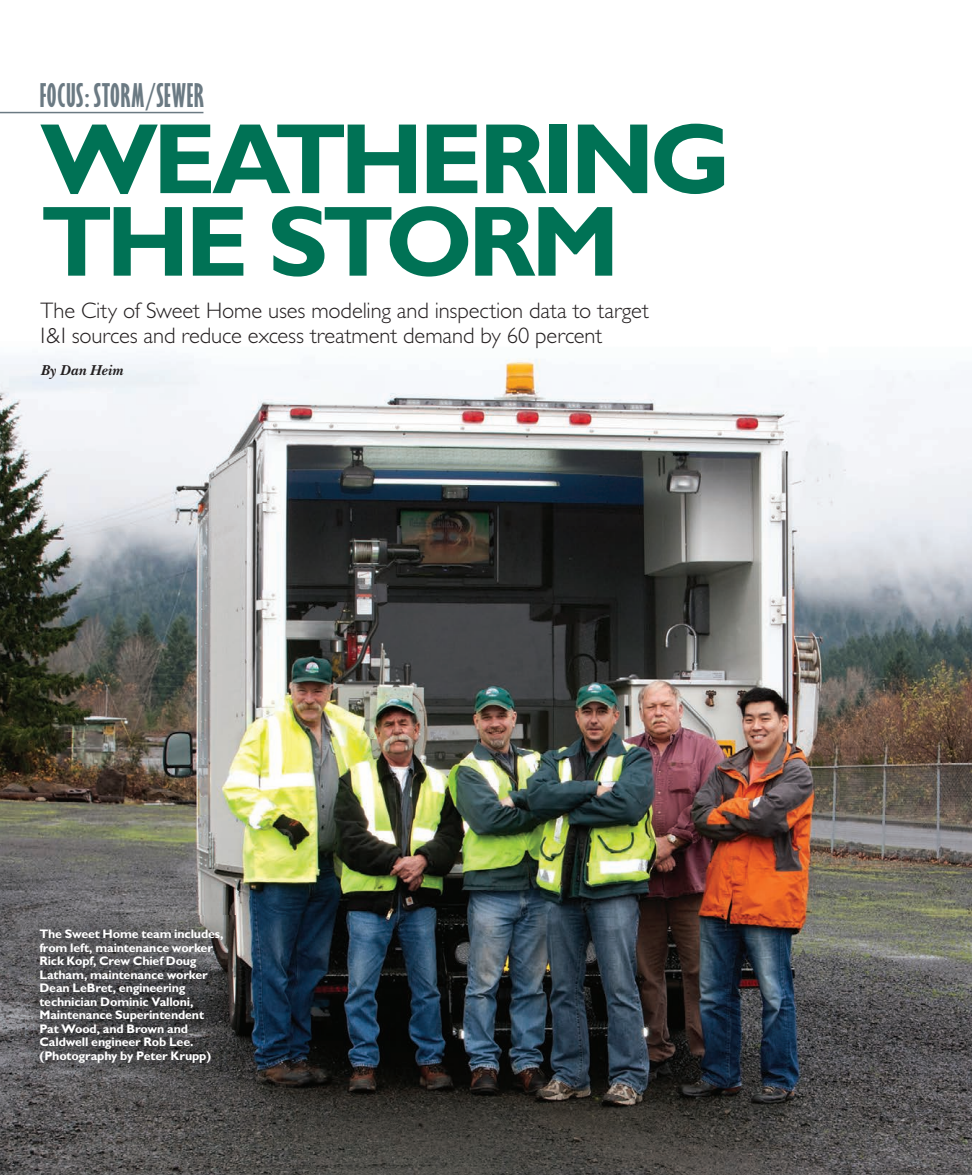
<style>
.page{position:relative;width:972px;height:1175px;background:#fff}
.page>*{position:absolute;margin:0;border:0;box-sizing:border-box;transform-origin:0 0}
.t1{font:700 100.5px/82.5px "Gill Sans";letter-spacing:-.05em;color:#007255}
.t2{font:700 extra-condensed 30px "Gill Sans";letter-spacing:.02em;color:#6b7a83}
.t3{font:300 22.5px/25.5px "Gill Sans";letter-spacing:-.005em;color:#231f20}
.t4{font:italic 700 15px "New Baskerville";letter-spacing:.015em;color:#231f20}
.t5{font:700 12.45px/13.5px "Gill Sans";letter-spacing:-.015em;color:#fff}
</style>
<div class="page">
<img style="left:0;top:358px;width:972px;height:816px">
<hr style="left:0;top:112px;width:203px;height:1px;background:#6b7a83">
<img style="left:26px;top:915px;width:211px;height:161px">
<h2 class="t2" style="left:40px;top:77px;width:166px">FOCUS: STORM/SEWER</h2>
<h1 class="t1" style="left:40px;top:118px;width:692px">WEATHERING<br>THE STORM</h1>
<h3 class="t3" style="left:40px;top:298px;width:610px">The City of Sweet Home uses modeling and inspection data to target<br>I&amp;I sources and reduce excess treatment demand by 60 percent</h3>
<p class="t4" style="left:40px;top:361px;width:84px">By Dan Heim</p>
<p class="t5" style="left:39px;top:927px;width:186px">The Sweet Home team includes, from left, maintenance worker<br>Rick Kopf, Crew Chief Doug<br>Latham, maintenance worker<br>Dean LeBret, engineering technician Dominic Valloni,<br>Maintenance Superintendent<br>Pat Wood, and Brown and<br>Caldwell engineer Rob Lee. (Photography by Peter Krupp)</p>
</div>
